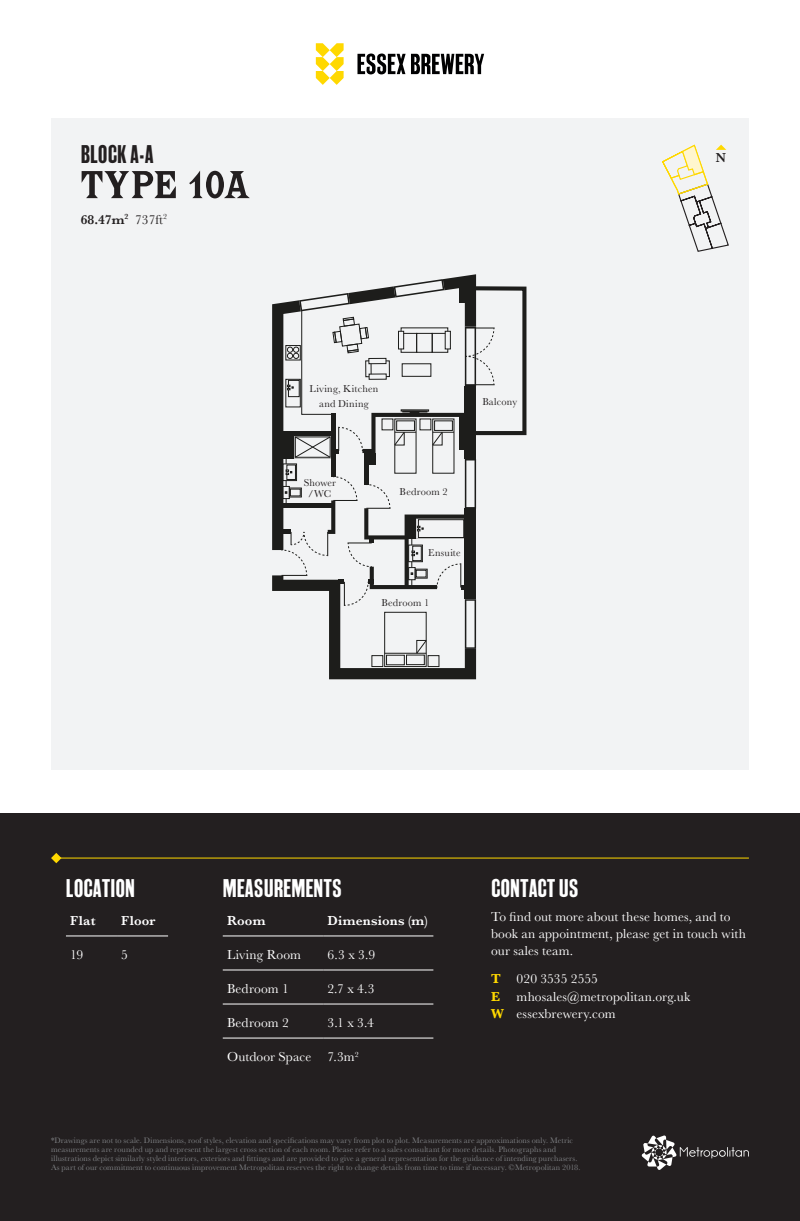
<style>
.page{position:relative;width:800px;height:1221px;background:#fff}
.page>*{position:absolute;margin:0;border:0;box-sizing:border-box;transform-origin:0 0}
.t1{font:51px "Myriad Pro";color:#000}
.Small_Title{font:700 condensed 50.1px "Latin";letter-spacing:-.05em;color:#231f20}
.t2{font:500 27px "Gothic";color:#fff}
.Sub-Title{font:500 27px "Gothic";color:#231f20}
.Body{font:13.5px/17.2px "Baskerville";letter-spacing:.01em;color:#fff}
.Body-2{font:600 13.5px "Baskerville";letter-spacing:.015em;color:#fff}
.t3{font:600 13.5px "Baskerville";color:#231f20}
.Body-3{font:10.35px/10.5px "Baskerville";letter-spacing:.02em;color:#231f20;text-align:center}
.t4{font:8.25px/9px "Baskerville";letter-spacing:.015em;color:#808285}
.s1{font-weight:400}
.s2{font-weight:700;color:#ffd800}
</style>
<div class="page">
<div style="left:0;top:813px;width:799px;height:407px;background:#231f20"></div>
<svg style="left:641px;top:1135px;width:107px;height:34px"></svg>
<svg style="left:316px;top:43px;width:27px;height:42px"></svg>
<svg style="left:357px;top:53px;width:48px;height:21px"></svg>
<svg style="left:411px;top:54px;width:73px;height:20px"></svg>
<div style="left:51px;top:118px;width:697px;height:652px;background:#f2f3f4"></div>
<svg style="left:51px;top:853px;width:10px;height:10px"></svg>
<hr style="left:53px;top:857px;width:695px;height:1px;background:#ffd800">
<div style="left:469px;top:286px;width:57px;height:149px;border:4px solid #1d1d1b"></div>
<svg style="left:272px;top:274px;width:222px;height:405px"></svg>
<hr style="left:223px;top:935px;width:100px;height:1px;background:#fff">
<hr style="left:323px;top:935px;width:110px;height:1px;background:#fff">
<hr style="left:223px;top:969px;width:100px;height:1px;background:#fff">
<hr style="left:323px;top:969px;width:110px;height:1px;background:#fff">
<hr style="left:223px;top:1003px;width:100px;height:1px;background:#fff">
<hr style="left:323px;top:1003px;width:110px;height:1px;background:#fff">
<hr style="left:223px;top:1037px;width:100px;height:1px;background:#fff">
<hr style="left:323px;top:1037px;width:110px;height:1px;background:#fff">
<hr style="left:66px;top:935px;width:51px;height:1px;background:#fff">
<hr style="left:117px;top:935px;width:51px;height:1px;background:#fff">
<svg style="left:662px;top:144px;width:67px;height:108px"></svg>
<p class="t1" style="left:108px;top:128px;width:127px">AP. 19</p>
<h3 class="t3" style="left:715px;top:148px;width:12px">N</h3>
<p class="Sub-Title" style="left:81px;top:140px;width:74px">BLOCK A-A</p>
<p class="Small_Title" style="left:81px;top:160px;width:171px">TYPE 10A</p>
<p class="t3" style="left:81px;top:210px;width:88px">68.47m<sup>2</sup> <span class="s1">737ft</span><sup>2</sup></p>
<p class="Body-3" style="left:309px;top:381px;width:70px;line-height:14.9px">Living, Kitchen and Dining</p>
<p class="Body-3" style="left:482px;top:396px;width:36px">Balcony</p>
<p class="Body-3" style="left:304px;top:478px;width:34px">Shower /WC</p>
<p class="Body-3" style="left:399px;top:486px;width:49px">Bedroom 2</p>
<p class="Body-3" style="left:428px;top:547px;width:34px">Ensuite</p>
<p class="Body-3" style="left:381px;top:598px;width:49px">Bedroom 1</p>
<h3 class="t2" style="left:66px;top:875px;width:71px">LOCATION</h3>
<h3 class="t2" style="left:223px;top:875px;width:120px">MEASUREMENTS</h3>
<p class="Body-2" style="left:70px;top:911px;width:27px">Flat</p>
<p class="Body-2" style="left:121px;top:911px;width:36px">Floor</p>
<p class="Body" style="left:70px;top:946px;width:15px">19</p>
<p class="Body" style="left:121px;top:946px;width:8px">5</p>
<p class="Body-2" style="left:227px;top:911px;width:40px">Room</p>
<p class="Body-2" style="left:327px;top:911px;width:102px">Dimensions (m)</p>
<p class="Body" style="left:227px;top:946px;width:76px">Living Room</p>
<p class="Body" style="left:327px;top:946px;width:49px">6.3 x 3.9</p>
<p class="Body" style="left:227px;top:980px;width:63px">Bedroom 1</p>
<p class="Body" style="left:327px;top:980px;width:48px">2.7 x 4.3</p>
<p class="Body" style="left:227px;top:1014px;width:63px">Bedroom 2</p>
<p class="Body" style="left:327px;top:1014px;width:48px">3.1 x 3.4</p>
<p class="Body" style="left:227px;top:1048px;width:86px">Outdoor Space</p>
<p class="Body" style="left:327px;top:1048px;width:33px">7.3m<sup>2</sup></p>
<h3 class="t2" style="left:491px;top:875px;width:89px">CONTACT US</h3>
<h3 class="Body" style="left:491px;top:908px;width:256px">To find out more about these homes, and to book an appointment, please get in touch with our sales team.</h3>
<h3 class="Body" style="left:491px;top:970px;width:201px"><span class="s2">T</span> 020 3535 2555<br><span class="s2">E</span> mhosales@metropolitan.org.uk<br><span class="s2">W</span> essexbrewery.com</h3>
<p class="t4" style="left:51px;top:1135px;width:531px">*Drawings are not to scale. Dimensions, roof styles, elevation and specifications may vary from plot to plot. Measurements are approximations only. Metric measurements are rounded up and represent the largest cross section of each room. Please refer to a sales consultant for more details. Photographs and illustrations depict similarly styled interiors, exteriors and fittings and are provided to give a general representation for the guidance of intending purchasers.<br>As part of our commitment to continuous improvement Metropolitan reserves the right to change details from time to time if necessary. ©Metropolitan 2018.</p>
</div>
